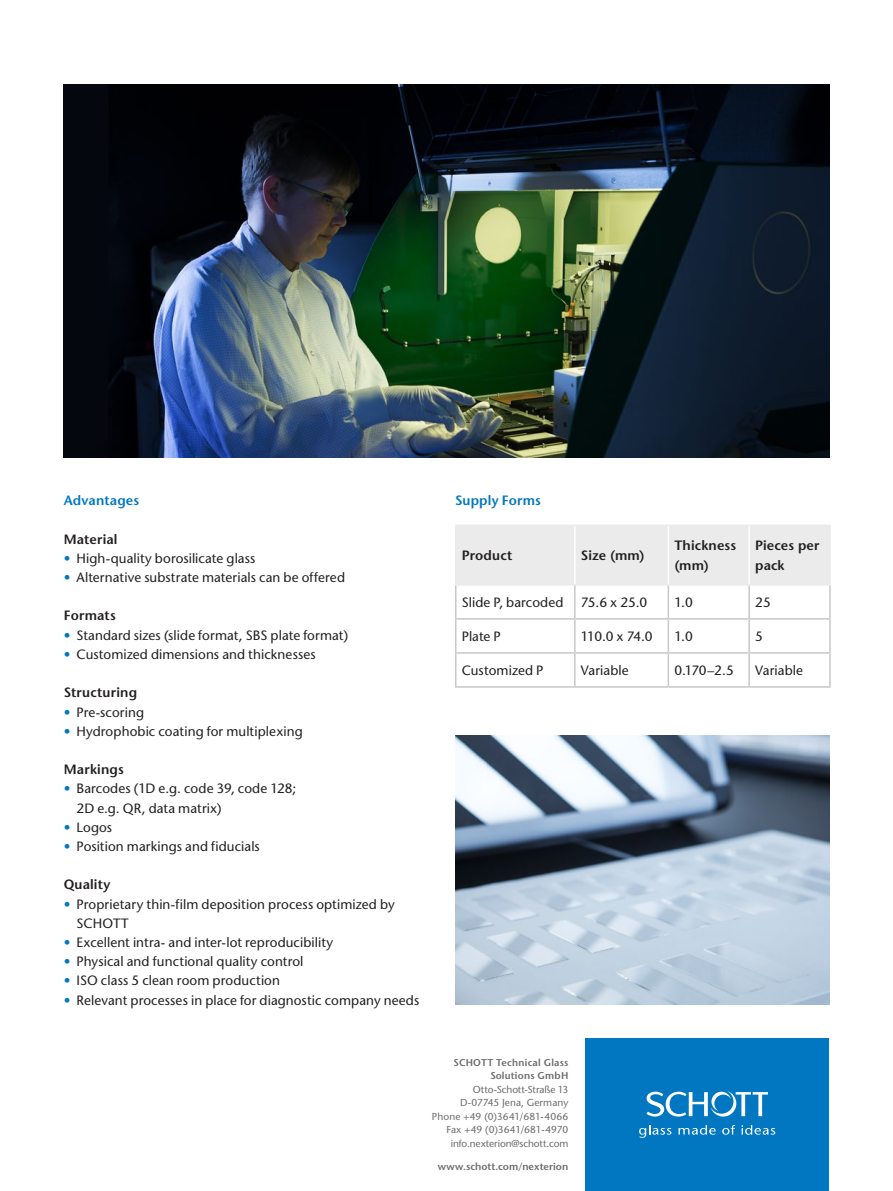
<style>
.page{position:relative;width:893px;height:1191px;background:#fff}
.page>*{position:absolute;margin:0;border:0;box-sizing:border-box;transform-origin:0 0}
._07_Body-copy{font:500 13.5px/19.2px "Stone Sans Std";letter-spacing:.005em;color:#231f20}
._06_Sub-headline02{font:600 13.5px "Stone Sans Std";letter-spacing:.01em;color:#231f20}
.Sub-headline_Titel{font:600 13.5px/19.5px "Stone Sans Std";letter-spacing:.01em;color:#231f20}
._06_Sub-headline02-2{font:600 13.5px "Stone Sans Std";letter-spacing:.015em;color:#0077c0}
.Adress_reg{font:500 10.05px "Stone Sans Std";letter-spacing:-.005em;color:#6c6d70}
.Adress_reg-2{font:500 10.05px "Stone Sans Std";letter-spacing:.02em;color:#6c6d70}
.Adress_bold{font:600 10.05px "Stone Sans Std";letter-spacing:.005em;color:#6c6d70}
.Adress_bold-2{font:600 9.9px/13.5px "Stone Sans Std";letter-spacing:.02em;color:#6c6d70;text-align:right}
.s1{color:#0077c0}
</style>
<div class="page">
<div style="left:456px;top:526px;width:373px;height:58px;background:#ebebec"></div>
<hr style="left:455px;top:524px;width:120px;height:2px;background:#ebebec">
<hr style="left:455px;top:526px;width:1px;height:58px;background:#ebebec">
<hr style="left:575px;top:524px;width:93px;height:2px;background:#ebebec">
<hr style="left:668px;top:524px;width:81px;height:2px;background:#ebebec">
<hr style="left:749px;top:524px;width:82px;height:2px;background:#ebebec">
<hr style="left:829px;top:526px;width:2px;height:58px;background:#ebebec">
<hr style="left:455px;top:584px;width:120px;height:1px;background:#ebebec">
<hr style="left:575px;top:584px;width:93px;height:1px;background:#ebebec">
<hr style="left:668px;top:584px;width:81px;height:1px;background:#ebebec">
<hr style="left:749px;top:584px;width:82px;height:1px;background:#ebebec">
<hr style="left:574px;top:526px;width:2px;height:58px;background:#fff">
<hr style="left:668px;top:526px;width:1px;height:58px;background:#fff">
<hr style="left:748px;top:526px;width:2px;height:58px;background:#fff">
<hr style="left:455px;top:585px;width:1px;height:33px;background:#c6c8c9">
<hr style="left:574px;top:585px;width:2px;height:33px;background:#c6c8c9">
<hr style="left:668px;top:585px;width:1px;height:33px;background:#c6c8c9">
<hr style="left:748px;top:585px;width:2px;height:33px;background:#c6c8c9">
<hr style="left:829px;top:585px;width:2px;height:33px;background:#c6c8c9">
<hr style="left:455px;top:618px;width:120px;height:1px;background:#c6c8c9">
<hr style="left:455px;top:619px;width:1px;height:33px;background:#c6c8c9">
<hr style="left:575px;top:618px;width:93px;height:1px;background:#c6c8c9">
<hr style="left:574px;top:619px;width:2px;height:33px;background:#c6c8c9">
<hr style="left:668px;top:618px;width:81px;height:1px;background:#c6c8c9">
<hr style="left:668px;top:619px;width:1px;height:33px;background:#c6c8c9">
<hr style="left:749px;top:618px;width:82px;height:1px;background:#c6c8c9">
<hr style="left:748px;top:619px;width:2px;height:33px;background:#c6c8c9">
<hr style="left:829px;top:619px;width:2px;height:33px;background:#c6c8c9">
<hr style="left:455px;top:652px;width:120px;height:1px;background:#c6c8c9">
<hr style="left:455px;top:653px;width:1px;height:33px;background:#c6c8c9">
<hr style="left:575px;top:652px;width:93px;height:1px;background:#c6c8c9">
<hr style="left:574px;top:653px;width:2px;height:33px;background:#c6c8c9">
<hr style="left:668px;top:652px;width:81px;height:1px;background:#c6c8c9">
<hr style="left:668px;top:653px;width:1px;height:33px;background:#c6c8c9">
<hr style="left:749px;top:652px;width:82px;height:1px;background:#c6c8c9">
<hr style="left:748px;top:653px;width:2px;height:33px;background:#c6c8c9">
<hr style="left:829px;top:653px;width:2px;height:33px;background:#c6c8c9">
<hr style="left:455px;top:686px;width:120px;height:1px;background:#c6c8c9">
<hr style="left:575px;top:686px;width:93px;height:1px;background:#c6c8c9">
<hr style="left:668px;top:686px;width:81px;height:1px;background:#c6c8c9">
<hr style="left:749px;top:686px;width:82px;height:1px;background:#c6c8c9">
<div style="left:585px;top:1038px;width:244px;height:153px;background:#0077c0"></div>
<svg style="left:646px;top:1091px;width:122px;height:25px"></svg>
<svg style="left:639px;top:1125px;width:32px;height:12px"></svg>
<svg style="left:678px;top:1125px;width:38px;height:9px"></svg>
<svg style="left:722px;top:1125px;width:13px;height:9px"></svg>
<svg style="left:741px;top:1125px;width:34px;height:9px"></svg>
<img style="left:455px;top:735px;width:374px;height:269px">
<img style="left:64px;top:84px;width:765px;height:373px">
<p class="_06_Sub-headline02-2" style="left:64px;top:492px;width:77px">Advantages</p>
<p class="_06_Sub-headline02" style="left:64px;top:531px;width:55px">Material</p>
<p class="_07_Body-copy" style="left:64px;top:548px;width:193px"><span class="s1">•</span> High-quality borosilicate glass</p>
<p class="_07_Body-copy" style="left:64px;top:568px;width:283px"><span class="s1">•</span> Alternative substrate materials can be offered</p>
<p class="_06_Sub-headline02" style="left:64px;top:607px;width:54px">Formats</p>
<p class="_07_Body-copy" style="left:64px;top:625px;width:286px"><span class="s1">•</span> Standard sizes (slide format, SBS plate format)</p>
<p class="_07_Body-copy" style="left:64px;top:644px;width:254px"><span class="s1">•</span> Customized dimensions and thicknesses</p>
<p class="_06_Sub-headline02" style="left:64px;top:684px;width:75px">Structuring</p>
<p class="_07_Body-copy" style="left:64px;top:702px;width:82px"><span class="s1">•</span> Pre-scoring</p>
<p class="_07_Body-copy" style="left:64px;top:721px;width:240px"><span class="s1">•</span> Hydrophobic coating for multiplexing</p>
<p class="_06_Sub-headline02" style="left:64px;top:761px;width:62px">Markings</p>
<p class="_07_Body-copy" style="left:77px;top:779px;width:221px;text-indent:-13px"><span class="s1">•</span> Barcodes (1D e.g. code 39, code 128;<br>2D e.g. QR, data matrix)</p>
<p class="_07_Body-copy" style="left:64px;top:817px;width:50px"><span class="s1">•</span> Logos</p>
<p class="_07_Body-copy" style="left:64px;top:836px;width:198px"><span class="s1">•</span> Position markings and fiducials</p>
<p class="_06_Sub-headline02" style="left:64px;top:876px;width:48px">Quality</p>
<p class="_07_Body-copy" style="left:77px;top:894px;width:320px;text-indent:-13px"><span class="s1">•</span> Proprietary thin-film deposition process optimized by<br>SCHOTT</p>
<p class="_07_Body-copy" style="left:64px;top:932px;width:271px"><span class="s1">•</span> Excellent intra- and inter-lot reproducibility</p>
<p class="_07_Body-copy" style="left:64px;top:952px;width:241px"><span class="s1">•</span> Physical and functional quality control</p>
<p class="_07_Body-copy" style="left:64px;top:971px;width:218px"><span class="s1">•</span> ISO class 5 clean room production</p>
<p class="_07_Body-copy" style="left:64px;top:990px;width:357px"><span class="s1">•</span> Relevant processes in place for diagnostic company needs</p>
<p class="_06_Sub-headline02-2" style="left:455px;top:492px;width:88px">Supply Forms</p>
<p class="Sub-headline_Titel" style="left:462px;top:545px;width:52px">Product</p>
<p class="Sub-headline_Titel" style="left:581px;top:545px;width:65px">Size (mm)</p>
<p class="Sub-headline_Titel" style="left:674px;top:536px;width:63px">Thickness (mm)</p>
<p class="Sub-headline_Titel" style="left:755px;top:536px;width:66px">Pieces per</p>
<p class="Sub-headline_Titel" style="left:755px;top:555px;width:31px">pack</p>
<p class="_07_Body-copy" style="left:462px;top:592px;width:103px">Slide P, barcoded</p>
<p class="_07_Body-copy" style="left:581px;top:592px;width:68px">75.6 x 25.0</p>
<p class="_07_Body-copy" style="left:674px;top:592px;width:20px">1.0</p>
<p class="_07_Body-copy" style="left:755px;top:592px;width:17px">25</p>
<p class="_07_Body-copy" style="left:462px;top:626px;width:41px">Plate P</p>
<p class="_07_Body-copy" style="left:581px;top:626px;width:73px">110.0 x 74.0</p>
<p class="_07_Body-copy" style="left:674px;top:626px;width:20px">1.0</p>
<p class="_07_Body-copy" style="left:755px;top:626px;width:9px">5</p>
<p class="_07_Body-copy" style="left:462px;top:660px;width:83px">Customized P</p>
<p class="_07_Body-copy" style="left:581px;top:660px;width:49px">Variable</p>
<p class="_07_Body-copy" style="left:674px;top:660px;width:61px">0.170–2.5</p>
<p class="_07_Body-copy" style="left:755px;top:660px;width:49px">Variable</p>
<p class="Adress_bold-2" style="left:453px;top:1055px;width:116px">SCHOTT Technical Glass<br>Solutions GmbH</p>
<p class="Adress_reg" style="left:473px;top:1083px;width:97px">Otto-Schott-Straße 13</p>
<p class="Adress_reg" style="left:460px;top:1096px;width:110px">D-07745 Jena, Germany</p>
<p class="Adress_reg-2" style="left:432px;top:1110px;width:138px">Phone +49 (0)3641/681-4066</p>
<p class="Adress_reg" style="left:446px;top:1123px;width:124px">Fax +49 (0)3641/681-4970</p>
<p class="Adress_reg" style="left:451px;top:1137px;width:119px">info.nexterion@schott.com</p>
<p class="Adress_bold" style="left:438px;top:1160px;width:132px">www.schott.com/nexterion</p>
</div>
